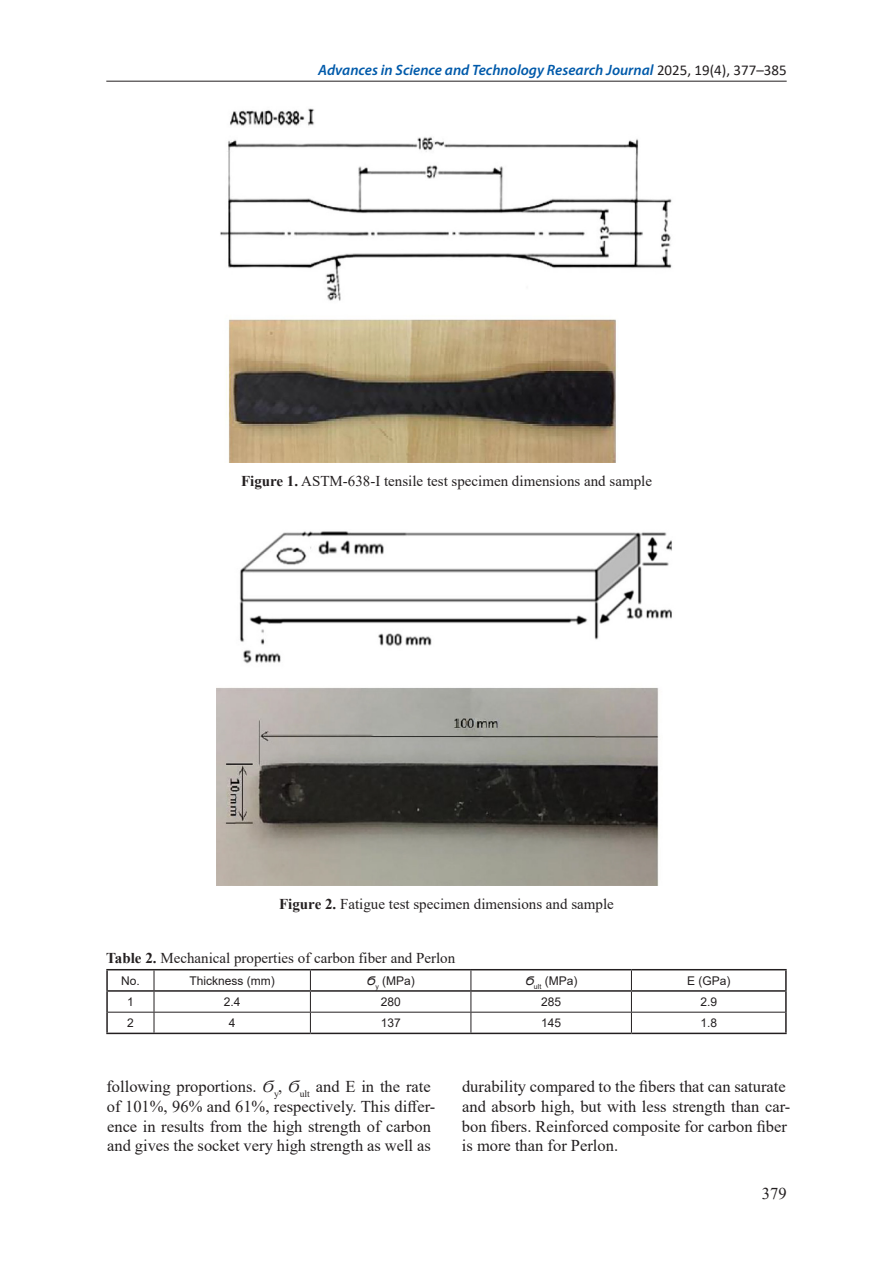
<style>
.page{position:relative;width:893px;height:1263px;background:#fff}
.page>*{position:absolute;margin:0;border:0;box-sizing:border-box;transform-origin:0 0}
.Base_Text{font:16.5px/19.8px "Times New Roman";color:#231f20}
.Figure{font:15px "Times New Roman";color:#231f20}
.t1{font:italic 600 15px "Myriad Pro";color:#015aaa}
.Table{font:15px "Times New Roman";color:#231f20}
.Normalny{font:12px "Arial";color:#231f20}
.s1{font-family:"Calibri";font-weight:400;font-style:normal;color:#231f20}
.s2{font-weight:700}
.s3{font-style:italic}
</style>
<div class="page">
<hr style="left:106px;top:81px;width:681px;height:1px;background:#231f20">
<img style="left:220px;top:108px;width:452px;height:355px">
<img style="left:217px;top:531px;width:455px;height:355px">
<hr style="left:106px;top:969px;width:48px;height:1px;background:#231f20">
<hr style="left:106px;top:970px;width:2px;height:20px;background:#231f20">
<hr style="left:154px;top:969px;width:156px;height:1px;background:#231f20">
<hr style="left:310px;top:969px;width:161px;height:1px;background:#231f20">
<hr style="left:471px;top:969px;width:160px;height:1px;background:#231f20">
<hr style="left:631px;top:969px;width:156px;height:1px;background:#231f20">
<hr style="left:785px;top:970px;width:2px;height:20px;background:#231f20">
<hr style="left:106px;top:992px;width:2px;height:20px;background:#231f20">
<hr style="left:785px;top:992px;width:2px;height:20px;background:#231f20">
<hr style="left:106px;top:1012px;width:2px;height:21px;background:#231f20">
<hr style="left:785px;top:1012px;width:2px;height:21px;background:#231f20">
<hr style="left:106px;top:1033px;width:48px;height:1px;background:#231f20">
<hr style="left:154px;top:1033px;width:156px;height:1px;background:#231f20">
<hr style="left:310px;top:1033px;width:161px;height:1px;background:#231f20">
<hr style="left:471px;top:1033px;width:160px;height:1px;background:#231f20">
<hr style="left:631px;top:1033px;width:156px;height:1px;background:#231f20">
<hr style="left:108px;top:1012px;width:46px;height:1px;background:#231f20">
<hr style="left:154px;top:1012px;width:156px;height:1px;background:#231f20">
<svg style="left:154px;top:970px;width:1px;height:63px"></svg>
<hr style="left:310px;top:1012px;width:161px;height:1px;background:#231f20">
<svg style="left:310px;top:970px;width:1px;height:63px"></svg>
<hr style="left:471px;top:1012px;width:160px;height:1px;background:#231f20">
<svg style="left:471px;top:970px;width:1px;height:63px"></svg>
<hr style="left:631px;top:1012px;width:154px;height:1px;background:#231f20">
<svg style="left:631px;top:970px;width:1px;height:63px"></svg>
<hr style="left:106px;top:990px;width:48px;height:2px;background:#231f20">
<hr style="left:154px;top:990px;width:156px;height:2px;background:#231f20">
<hr style="left:310px;top:990px;width:161px;height:2px;background:#231f20">
<hr style="left:471px;top:990px;width:160px;height:2px;background:#231f20">
<hr style="left:631px;top:990px;width:156px;height:2px;background:#231f20">
<p class="t1" style="left:318px;top:60px;width:470px">Advances in Science and Technology Research Journal <span class="s1">2025, 19(4), 377–385</span></p>
<p class="Figure" style="left:241px;top:470px;width:412px"><span class="s2">Figure 1.</span> ASTM-638-I tensile test specimen dimensions and sample</p>
<p class="Figure" style="left:279px;top:893px;width:336px"><span class="s2">Figure 2.</span> Fatigue test specimen dimensions and sample</p>
<p class="Table" style="left:106px;top:947px;width:350px"><span class="s2">Table 2.</span> Mechanical properties of carbon fiber and Perlon</p>
<p class="Normalny" style="left:121px;top:972px;width:20px">No.</p>
<p class="Normalny" style="left:190px;top:972px;width:87px">Thickness (mm)</p>
<p class="Normalny" style="left:366px;top:972px;width:50px"><span class="s3">Ϭ</span><sub>y</sub> (MPa)</p>
<p class="Normalny" style="left:525px;top:972px;width:54px"><span class="s3">Ϭ</span><sub>ult</sub> (MPa)</p>
<p class="Normalny" style="left:687px;top:972px;width:45px">E (GPa)</p>
<p class="Normalny" style="left:127px;top:994px;width:8px">1</p>
<p class="Normalny" style="left:224px;top:994px;width:18px">2.4</p>
<p class="Normalny" style="left:381px;top:994px;width:22px">280</p>
<p class="Normalny" style="left:541px;top:994px;width:22px">285</p>
<p class="Normalny" style="left:700px;top:994px;width:18px">2.9</p>
<p class="Normalny" style="left:127px;top:1014px;width:8px">2</p>
<p class="Normalny" style="left:229px;top:1014px;width:8px">4</p>
<p class="Normalny" style="left:381px;top:1014px;width:22px">137</p>
<p class="Normalny" style="left:541px;top:1014px;width:22px">145</p>
<p class="Normalny" style="left:700px;top:1014px;width:18px">1.8</p>
<p class="Base_Text" style="left:106px;top:1076px;width:330px">following proportions. <span class="s3">Ϭ</span><sub>y</sub>, <span class="s3">Ϭ</span><sub>ult</sub> and E in the rate of 101%, 96% and 61%, respectively. This differ&shy;ence in results from the high strength of carbon and gives the socket very high strength as well as</p>
<p class="Base_Text" style="left:462px;top:1076px;width:330px">durability compared to the fibers that can saturate and absorb high, but with less strength than car&shy;bon fibers. Reinforced composite for carbon fiber is more than for Perlon.</p>
<p class="Base_Text" style="left:762px;top:1183px;width:26px">379</p>
</div>
